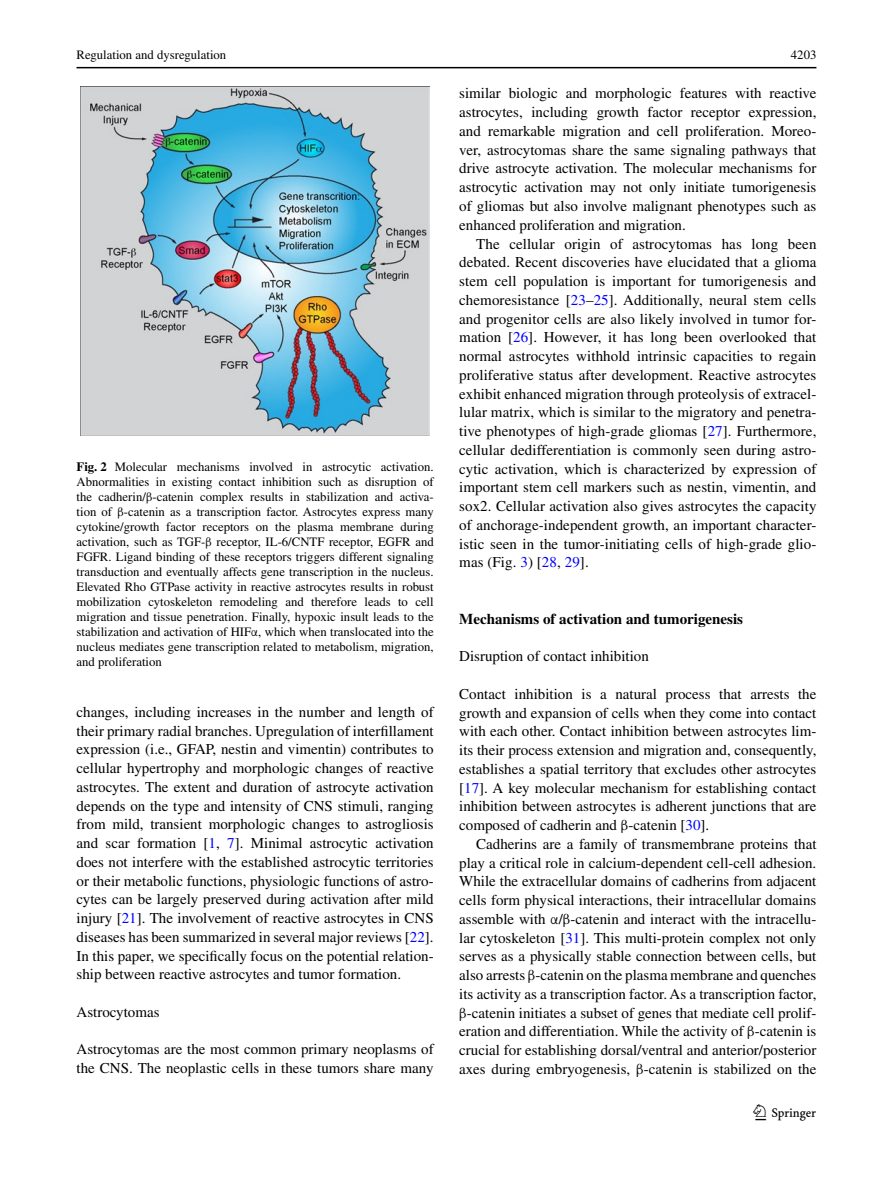
<style>
.page{position:relative;width:893px;height:1187px;background:#fff}
.page>*{position:absolute;margin:0;border:0;box-sizing:border-box;transform-origin:0 0}
.t1{font:22.5px "Springnew";color:#000}
.t2{font:15px/18.8px "Times";color:#000;text-align:justify}
.t3{font:700 15px "Times";color:#000}
.t4{font:12.75px/15px "Times";color:#000;text-align:justify}
.s1{font-weight:700}
.s2{font-family:"MTGU"}
.s3{color:#00f}
</style>
<div class="page">
<hr style="left:77px;top:67px;width:739px;height:1px;background:#000">
<img style="left:81px;top:87px;width:348px;height:348px">
<p class="t4" style="left:77px;top:48px;width:151px">Regulation and dysregulation</p>
<p class="t4" style="left:791px;top:48px;width:27px">4203</p>
<p class="t4" style="left:77px;top:459px;width:359px"><span class="s1">Fig. 2</span> Molecular mechanisms involved in astrocytic activation.<br>Abnormalities in existing contact inhibition such as disruption of the cadherin/<span class="s2">β</span>-catenin complex results in stabilization and activa&shy;tion of <span class="s2">β</span>-catenin as a transcription factor. Astrocytes express many cytokine/growth factor receptors on the plasma membrane during activation, such as TGF-<span class="s2">β</span> receptor, IL-6/CNTF receptor, EGFR and FGFR. Ligand binding of these receptors triggers different signaling transduction and eventually affects gene transcription in the nucleus.<br>Elevated Rho GTPase activity in reactive astrocytes results in robust mobilization cytoskeleton remodeling and therefore leads to cell migration and tissue penetration. Finally, hypoxic insult leads to the stabilization and activation of HIF<span class="s2">α</span>, which when translocated into the nucleus mediates gene transcription related to metabolism, migration, and proliferation</p>
<p class="t2" style="left:77px;top:702px;width:359px">changes, including increases in the number and length of their primary radial branches. Upregulation of interfillament expression (i.e., GFAP, nestin and vimentin) contributes to cellular hypertrophy and morphologic changes of reactive astrocytes. The extent and duration of astrocyte activation depends on the type and intensity of CNS stimuli, ranging from mild, transient morphologic changes to astrogliosis and scar formation [<span class="s3">1</span>, <span class="s3">7</span>]. Minimal astrocytic activation does not interfere with the established astrocytic territories or their metabolic functions, physiologic functions of astro&shy;cytes can be largely preserved during activation after mild injury [<span class="s3">21</span>]. The involvement of reactive astrocytes in CNS diseases has been summarized in several major reviews [<span class="s3">22</span>].<br>In this paper, we specifically focus on the potential relation&shy;ship between reactive astrocytes and tumor formation.</p>
<p class="t2" style="left:77px;top:1002px;width:85px">Astrocytomas</p>
<p class="t2" style="left:77px;top:1039px;width:359px">Astrocytomas are the most common primary neoplasms of the CNS. The neoplastic cells in these tumors share many</p>
<p class="t2" style="left:459px;top:84px;width:359px">similar biologic and morphologic features with reactive astrocytes, including growth factor receptor expression, and remarkable migration and cell proliferation. Moreo&shy;ver, astrocytomas share the same signaling pathways that drive astrocyte activation. The molecular mechanisms for astrocytic activation may not only initiate tumorigenesis of gliomas but also involve malignant phenotypes such as enhanced proliferation and migration.</p>
<p class="t2" style="left:459px;top:234px;width:359px;text-indent:17px">The cellular origin of astrocytomas has long been debated. Recent discoveries have elucidated that a glioma stem cell population is important for tumorigenesis and chemoresistance [<span class="s3">23</span>–<span class="s3">25</span>]. Additionally, neural stem cells and progenitor cells are also likely involved in tumor for&shy;mation [<span class="s3">26</span>]. However, it has long been overlooked that normal astrocytes withhold intrinsic capacities to regain proliferative status after development. Reactive astrocytes exhibit enhanced migration through proteolysis of extracel&shy;lular matrix, which is similar to the migratory and penetra&shy;tive phenotypes of high-grade gliomas [<span class="s3">27</span>]. Furthermore, cellular dedifferentiation is commonly seen during astro&shy;cytic activation, which is characterized by expression of important stem cell markers such as nestin, vimentin, and sox2. Cellular activation also gives astrocytes the capacity of anchorage-independent growth, an important character&shy;istic seen in the tumor-initiating cells of high-grade glio&shy;mas (Fig. <span class="s3">3</span>) [<span class="s3">28</span>, <span class="s3">29</span>].</p>
<p class="t3" style="left:459px;top:609px;width:285px">Mechanisms of activation and tumorigenesis</p>
<p class="t2" style="left:459px;top:646px;width:191px">Disruption of contact inhibition</p>
<p class="t2" style="left:459px;top:684px;width:359px">Contact inhibition is a natural process that arrests the growth and expansion of cells when they come into contact with each other. Contact inhibition between astrocytes lim&shy;its their process extension and migration and, consequently, establishes a spatial territory that excludes other astrocytes [<span class="s3">17</span>]. A key molecular mechanism for establishing contact inhibition between astrocytes is adherent junctions that are composed of cadherin and <span class="s2">β</span>-catenin [<span class="s3">30</span>].</p>
<p class="t2" style="left:459px;top:834px;width:359px;text-indent:17px">Cadherins are a family of transmembrane proteins that play a critical role in calcium-dependent cell-cell adhesion.<br>While the extracellular domains of cadherins from adjacent cells form physical interactions, their intracellular domains assemble with <span class="s2">α</span>/<span class="s2">β</span>-catenin and interact with the intracellu&shy;lar cytoskeleton [<span class="s3">31</span>]. This multi-protein complex not only serves as a physically stable connection between cells, but also arrests <span class="s2">β</span>-catenin on the plasma membrane and quenches its activity as a transcription factor. As a transcription factor, <span class="s2">β</span>-catenin initiates a subset of genes that mediate cell prolif&shy;eration and differentiation. While the activity of <span class="s2">β</span>-catenin is crucial for establishing dorsal/ventral and anterior/posterior axes during embryogenesis, <span class="s2">β</span>-catenin is stabilized on the</p>
<h1 class="t1" style="left:755px;top:1104px;width:62px">1 3</h1>
</div>
